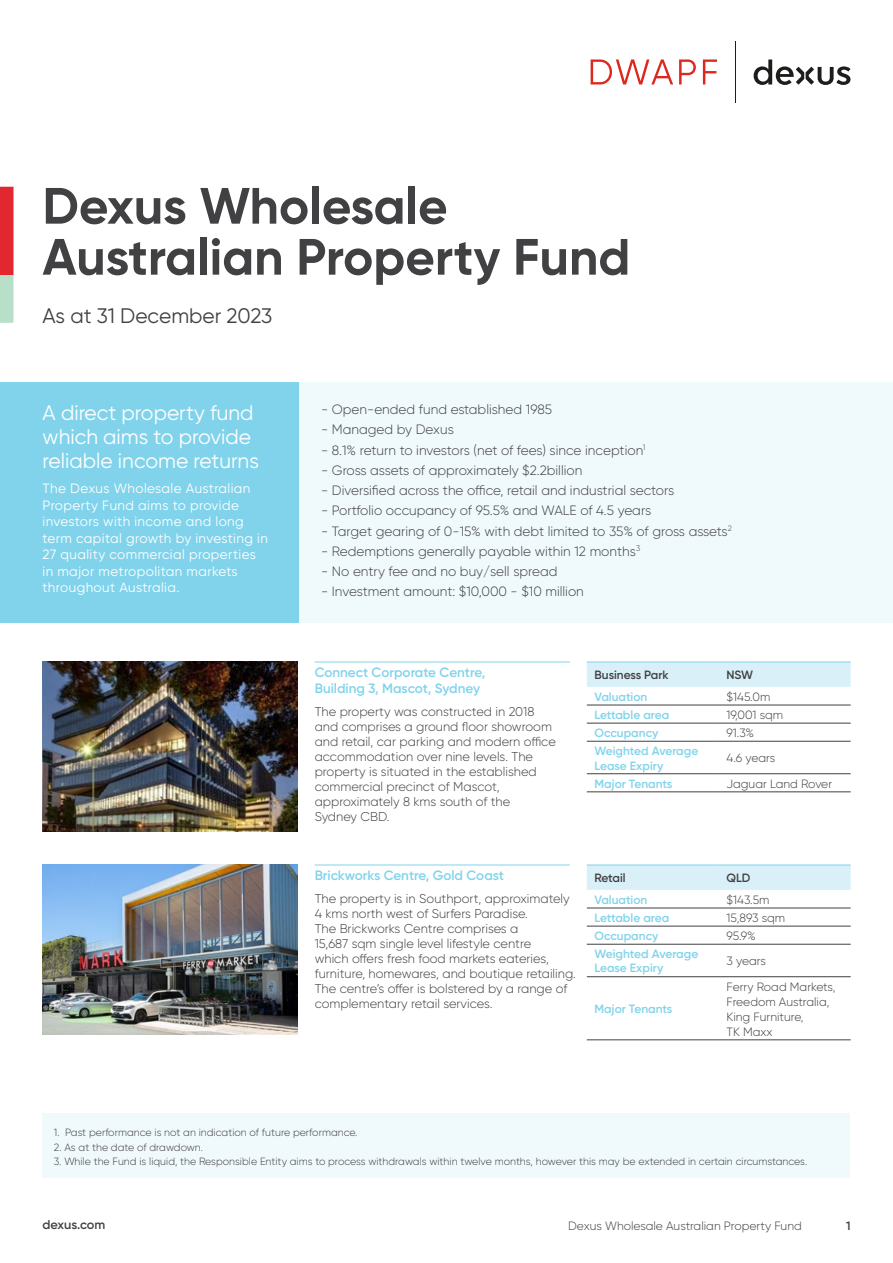
<style>
.page{position:relative;width:893px;height:1263px;background:#fff}
.page>*{position:absolute;margin:0;border:0;box-sizing:border-box;transform-origin:0 0}
.t1{font:700 51px/51px "Gilroy";color:#414042}
.t2{font:21px/24px "Gilroy";color:#fff}
.t3{font:21px "Gilroy";color:#414042}
.t4{font:300 13.5px "Gilroy";color:#414042}
.t5{font:13.5px/16.5px "Gilroy";letter-spacing:.03em;color:#fff}
.t6{font:600 13.5px/16.5px "Gilroy";color:#81d3eb}
.t7{font:300 12.75px/15px "Gilroy";color:#414042}
.t8{font:600 12.75px "Gilroy";color:#414042}
.t9{font:300 12px/15px "Gilroy";color:#414042}
.t10{font:600 12px/14.4px "Gilroy";color:#81d3eb}
.t11{font:600 12px "Gilroy";letter-spacing:-.005em;color:#414042}
.t12{font:300 10.5px "Gilroy";color:#414042}
</style>
<div class="page">
<div style="left:43px;top:1113px;width:807px;height:65px;background:#f0f9fc"></div>
<div style="left:298px;top:382px;width:595px;height:241px;background:#f0f9fc"></div>
<div style="left:0;top:382px;width:298px;height:241px;background:#81d3eb"></div>
<div style="left:0;top:187px;width:14px;height:88px;background:#e32731"></div>
<div style="left:0;top:275px;width:14px;height:48px;background:#b8dfca"></div>
<img style="left:43px;top:662px;width:255px;height:170px">
<hr style="left:315px;top:662px;width:255px;height:1px;background:#81d3eb">
<svg style="left:587px;top:663px;width:264px;height:78px"></svg>
<hr style="left:587px;top:705px;width:132px;height:1px;background:#414042">
<hr style="left:719px;top:705px;width:132px;height:1px;background:#414042">
<hr style="left:587px;top:723px;width:132px;height:1px;background:#414042">
<hr style="left:719px;top:723px;width:132px;height:1px;background:#414042">
<hr style="left:587px;top:741px;width:132px;height:1px;background:#414042">
<hr style="left:719px;top:741px;width:132px;height:1px;background:#414042">
<hr style="left:587px;top:773px;width:132px;height:1px;background:#414042">
<hr style="left:719px;top:773px;width:132px;height:1px;background:#414042">
<hr style="left:587px;top:791px;width:132px;height:1px;background:#414042">
<hr style="left:719px;top:791px;width:132px;height:1px;background:#414042">
<hr style="left:587px;top:662px;width:132px;height:1px;background:#81d3eb">
<hr style="left:719px;top:662px;width:132px;height:1px;background:#81d3eb">
<img style="left:43px;top:865px;width:255px;height:170px">
<hr style="left:315px;top:865px;width:255px;height:1px;background:#81d3eb">
<svg style="left:587px;top:866px;width:264px;height:78px"></svg>
<hr style="left:587px;top:908px;width:132px;height:1px;background:#414042">
<hr style="left:719px;top:908px;width:132px;height:1px;background:#414042">
<hr style="left:587px;top:926px;width:132px;height:1px;background:#414042">
<hr style="left:719px;top:926px;width:132px;height:1px;background:#414042">
<hr style="left:587px;top:944px;width:132px;height:1px;background:#414042">
<hr style="left:719px;top:944px;width:132px;height:1px;background:#414042">
<hr style="left:587px;top:976px;width:132px;height:1px;background:#414042">
<hr style="left:719px;top:976px;width:132px;height:1px;background:#414042">
<hr style="left:587px;top:1039px;width:132px;height:1px;background:#414042">
<hr style="left:719px;top:1039px;width:132px;height:1px;background:#414042">
<hr style="left:587px;top:865px;width:132px;height:1px;background:#81d3eb">
<hr style="left:719px;top:865px;width:132px;height:1px;background:#81d3eb">
<hr style="left:735px;top:42px;width:1px;height:61px;background:#1e1d1c">
<svg style="left:754px;top:60px;width:96px;height:25px"></svg>
<svg style="left:591px;top:59px;width:82px;height:25px"></svg>
<svg style="left:679px;top:59px;width:17px;height:25px"></svg>
<svg style="left:703px;top:59px;width:14px;height:25px"></svg>
<h1 class="t1" style="left:43px;top:180px;width:589px">Dexus Wholesale<br>Australian Property Fund</h1>
<h2 class="t3" style="left:43px;top:302px;width:231px">As at 31 December 2023</h2>
<h2 class="t2" style="left:43px;top:401px;width:218px">A direct property fund which aims to provide reliable income returns</h2>
<p class="t5" style="left:43px;top:480px;width:227px">The Dexus Wholesale Australian<br>Property Fund aims to provide investors with income and long term capital growth by investing in<br>27 quality commercial properties in major metropolitan markets throughout Australia.</p>
<p class="t4" style="left:321px;top:401px;width:233px">- Open-ended fund established 1985</p>
<p class="t4" style="left:321px;top:421px;width:134px">- Managed by Dexus</p>
<p class="t4" style="left:321px;top:442px;width:326px">- 8.1% return to investors (net of fees) since inception<sup>1</sup></p>
<p class="t4" style="left:321px;top:462px;width:263px">- Gross assets of approximately $2.2billion</p>
<p class="t4" style="left:321px;top:482px;width:355px">- Diversified across the office, retail and industrial sectors</p>
<p class="t4" style="left:321px;top:502px;width:332px">- Portfolio occupancy of 95.5% and WALE of 4.5 years</p>
<p class="t4" style="left:321px;top:523px;width:412px">- Target gearing of 0-15% with debt limited to 35% of gross assets<sup>2</sup></p>
<p class="t4" style="left:321px;top:543px;width:321px">- Redemptions generally payable within 12 months<sup>3</sup></p>
<p class="t4" style="left:321px;top:563px;width:238px">- No entry fee and no buy/sell spread</p>
<p class="t4" style="left:321px;top:583px;width:264px">- Investment amount: $10,000 - $10 million</p>
<p class="t6" style="left:315px;top:664px;width:172px">Connect Corporate Centre,<br>Building 3, Mascot, Sydney</p>
<p class="t7" style="left:315px;top:704px;width:243px">The property was constructed in 2018 and comprises a ground floor showroom and retail, car parking and modern office accommodation over nine levels. The property is situated in the established commercial precinct of Mascot, approximately 8 kms south of the Sydney CBD.</p>
<p class="t6" style="left:315px;top:867px;width:191px">Brickworks Centre, Gold Coast</p>
<p class="t7" style="left:315px;top:890px;width:263px">The property is in Southport, approximately 4 kms north west of Surfers Paradise.<br>The Brickworks Centre comprises a<br>15,687 sqm single level lifestyle centre<br>which offers fresh food markets eateries, furniture, homewares, and boutique retailing.<br>The centre’s offer is bolstered by a range of complementary retail services.</p>
<p class="t11" style="left:594px;top:668px;width:76px">Business Park</p>
<p class="t11" style="left:726px;top:668px;width:28px">NSW</p>
<p class="t10" style="left:594px;top:689px;width:55px">Valuation</p>
<p class="t9" style="left:726px;top:689px;width:45px">$145.0m</p>
<p class="t10" style="left:594px;top:707px;width:76px">Lettable area</p>
<p class="t9" style="left:726px;top:707px;width:58px">19,001 sqm</p>
<p class="t10" style="left:594px;top:725px;width:65px">Occupancy</p>
<p class="t9" style="left:726px;top:725px;width:29px">91.3%</p>
<p class="t10" style="left:594px;top:744px;width:105px">Weighted Average<br>Lease Expiry</p>
<p class="t9" style="left:726px;top:750px;width:50px">4.6 years</p>
<p class="t10" style="left:594px;top:776px;width:79px">Major Tenants</p>
<p class="t9" style="left:726px;top:776px;width:107px">Jaguar Land Rover</p>
<p class="t11" style="left:594px;top:870px;width:33px">Retail</p>
<p class="t11" style="left:726px;top:870px;width:26px">QLD</p>
<p class="t10" style="left:594px;top:892px;width:55px">Valuation</p>
<p class="t9" style="left:726px;top:892px;width:45px">$143.5m</p>
<p class="t10" style="left:594px;top:910px;width:76px">Lettable area</p>
<p class="t9" style="left:726px;top:910px;width:60px">15,893 sqm</p>
<p class="t10" style="left:594px;top:928px;width:65px">Occupancy</p>
<p class="t9" style="left:726px;top:928px;width:31px">95.9%</p>
<p class="t10" style="left:594px;top:946px;width:105px">Weighted Average<br>Lease Expiry</p>
<p class="t9" style="left:726px;top:953px;width:41px">3 years</p>
<p class="t10" style="left:594px;top:1001px;width:79px">Major Tenants</p>
<p class="t9" style="left:726px;top:979px;width:110px">Ferry Road Markets,<br>Freedom Australia,<br>King Furniture,<br>TK Maxx</p>
<p class="t12" style="left:54px;top:1126px;width:305px">1. Past performance is not an indication of future performance.</p>
<p class="t12" style="left:54px;top:1140px;width:151px">2. As at the date of drawdown.</p>
<p class="t12" style="left:54px;top:1155px;width:755px">3. While the Fund is liquid, the Responsible Entity aims to process withdrawals within twelve months, however this may be extended in certain circumstances.</p>
<p class="t8" style="left:43px;top:1216px;width:64px">dexus.com</p>
<p class="t9" style="left:568px;top:1218px;width:235px">Dexus Wholesale Australian Property Fund</p>
<p class="t11" style="left:846px;top:1218px;width:6px">1</p>
</div>
